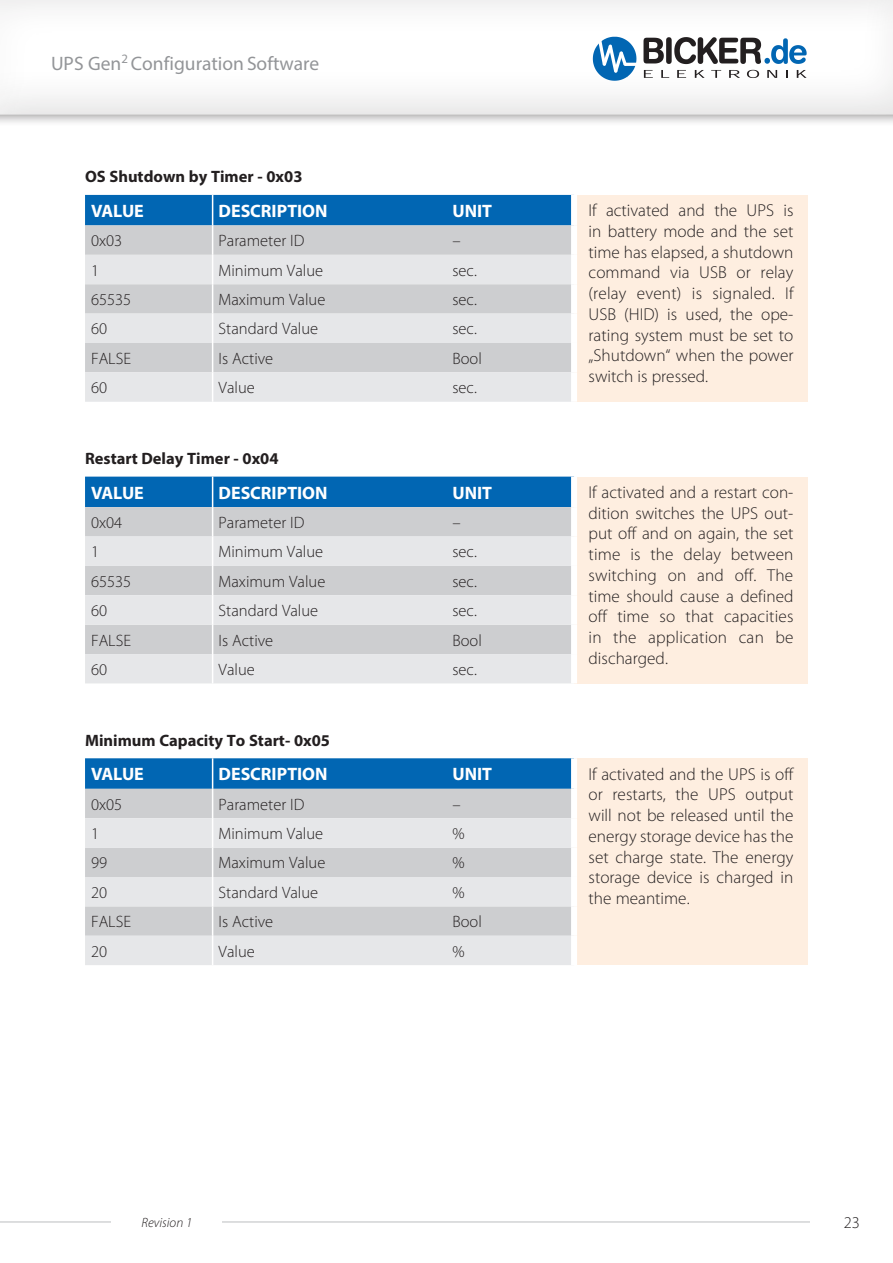
<style>
.page{position:relative;width:893px;height:1263px;background:#fff}
.page>*{position:absolute;margin:0;border:0;box-sizing:border-box;transform-origin:0 0}
.t1{font:19.5px "Myriad Pro";color:#939598}
.t2{font:700 18px "Myriad Pro";color:#fff}
.t3{font:300 17.25px/20.7px "Myriad Pro";color:#231f20;text-align:justify}
.t4{font:300 16.5px "Myriad Pro";color:#231f20}
.t5{font:700 16.5px "Myriad Pro";color:#231f20}
.t6{font:italic 300 13.5px "Myriad Pro";color:#231f20}
</style>
<div class="page">
<div style="left:0;top:0;width:893px;height:127px;background:#231f20;opacity:.5"></div>
<div style="left:0;top:0;width:893px;height:116px;background:#231f20;opacity:.25"></div>
<svg style="left:593px;top:37px;width:214px;height:44px"></svg>
<hr style="left:0;top:1221px;width:829px;height:1px;background:#bcbdc0">
<div style="left:112px;top:1180px;width:110px;height:83px;background:#fff"></div>
<div style="left:810px;top:1180px;width:83px;height:83px;background:#fff"></div>
<div style="left:85px;top:195px;width:486px;height:30px;background:#0166b3"></div>
<div style="left:574px;top:195px;width:234px;height:207px;background:#feeee0"></div>
<div style="left:85px;top:225px;width:486px;height:30px;background:#cdced0"></div>
<svg style="left:85px;top:255px;width:486px;height:147px;background:#dcdddf"></svg>
<hr style="left:212px;top:225px;width:1px;height:30px;background:#fff">
<svg style="left:212px;top:255px;width:1px;height:29px"></svg>
<hr style="left:212px;top:284px;width:1px;height:30px;background:#fff">
<svg style="left:212px;top:314px;width:1px;height:58px"></svg>
<hr style="left:212px;top:372px;width:1px;height:30px;background:#fff">
<hr style="left:212px;top:195px;width:1px;height:30px;background:#fff">
<div style="left:571px;top:195px;width:6px;height:30px;background:#fff"></div>
<div style="left:571px;top:225px;width:6px;height:30px;background:#fff"></div>
<div style="left:571px;top:255px;width:6px;height:29px;background:#fff"></div>
<div style="left:571px;top:284px;width:6px;height:30px;background:#fff"></div>
<div style="left:571px;top:314px;width:6px;height:29px;background:#fff"></div>
<div style="left:571px;top:343px;width:6px;height:29px;background:#fff"></div>
<div style="left:571px;top:372px;width:6px;height:30px;background:#fff"></div>
<div style="left:574px;top:477px;width:234px;height:206px;background:#feeee0"></div>
<svg style="left:85px;top:536px;width:486px;height:147px;background:#dcdddf"></svg>
<svg style="left:85px;top:477px;width:486px;height:59px;background:#6599c1"></svg>
<hr style="left:212px;top:536px;width:1px;height:30px;background:#fff">
<svg style="left:212px;top:566px;width:1px;height:29px"></svg>
<hr style="left:212px;top:595px;width:1px;height:30px;background:#fff">
<svg style="left:212px;top:625px;width:1px;height:58px"></svg>
<hr style="left:212px;top:477px;width:1px;height:30px;background:#fff">
<div style="left:571px;top:477px;width:6px;height:30px;background:#fff"></div>
<div style="left:571px;top:507px;width:6px;height:29px;background:#fff"></div>
<div style="left:571px;top:536px;width:6px;height:30px;background:#fff"></div>
<div style="left:571px;top:566px;width:6px;height:29px;background:#fff"></div>
<div style="left:571px;top:595px;width:6px;height:30px;background:#fff"></div>
<div style="left:571px;top:625px;width:6px;height:29px;background:#fff"></div>
<div style="left:571px;top:654px;width:6px;height:29px;background:#fff"></div>
<div style="left:574px;top:758px;width:234px;height:207px;background:#feeee0"></div>
<svg style="left:85px;top:847px;width:486px;height:118px;background:#d9dadc"></svg>
<svg style="left:85px;top:758px;width:486px;height:89px;background:#90b3ce"></svg>
<hr style="left:212px;top:847px;width:1px;height:30px;background:#fff">
<svg style="left:212px;top:877px;width:1px;height:29px"></svg>
<hr style="left:212px;top:906px;width:1px;height:30px;background:#fff">
<svg style="left:212px;top:936px;width:1px;height:29px"></svg>
<hr style="left:212px;top:758px;width:1px;height:31px;background:#fff">
<div style="left:571px;top:758px;width:6px;height:31px;background:#fff"></div>
<div style="left:571px;top:789px;width:6px;height:29px;background:#fff"></div>
<div style="left:571px;top:818px;width:6px;height:29px;background:#fff"></div>
<div style="left:571px;top:847px;width:6px;height:30px;background:#fff"></div>
<div style="left:571px;top:877px;width:6px;height:29px;background:#fff"></div>
<div style="left:571px;top:906px;width:6px;height:30px;background:#fff"></div>
<div style="left:571px;top:936px;width:6px;height:29px;background:#fff"></div>
<p class="t1" style="left:51px;top:51px;width:270px">UPS Gen<sup>2</sup> Configuration Software</p>
<p class="t5" style="left:85px;top:166px;width:219px">OS Shutdown by Timer - 0x03</p>
<p class="t2" style="left:91px;top:199px;width:54px">VALUE</p>
<p class="t2" style="left:219px;top:199px;width:111px">DESCRIPTION</p>
<p class="t2" style="left:452px;top:199px;width:41px">UNIT</p>
<p class="t3" style="left:589px;top:200px;width:206px">If activated and the UPS is in battery mode and the set time has elapsed, a shutdown command via USB or relay (relay event) is signaled. If USB (HID) is used, the ope&shy;rating system must be set to „Shutdown“ when the power switch is pressed.</p>
<p class="t4" style="left:91px;top:231px;width:33px">0x03</p>
<p class="t4" style="left:219px;top:231px;width:87px">Parameter ID</p>
<p class="t4" style="left:452px;top:231px;width:10px">–</p>
<p class="t4" style="left:91px;top:260px;width:10px">1</p>
<p class="t4" style="left:219px;top:260px;width:106px">Minimum Value</p>
<p class="t4" style="left:452px;top:260px;width:26px">sec.</p>
<p class="t4" style="left:91px;top:290px;width:42px">65535</p>
<p class="t4" style="left:219px;top:290px;width:108px">Maximum Value</p>
<p class="t4" style="left:452px;top:290px;width:26px">sec.</p>
<p class="t4" style="left:91px;top:319px;width:18px">60</p>
<p class="t4" style="left:219px;top:319px;width:101px">Standard Value</p>
<p class="t4" style="left:452px;top:319px;width:26px">sec.</p>
<p class="t4" style="left:91px;top:348px;width:42px">FALSE</p>
<p class="t4" style="left:219px;top:348px;width:56px">Is Active</p>
<p class="t4" style="left:452px;top:348px;width:31px">Bool</p>
<p class="t4" style="left:91px;top:378px;width:18px">60</p>
<p class="t4" style="left:219px;top:378px;width:38px">Value</p>
<p class="t4" style="left:452px;top:378px;width:26px">sec.</p>
<p class="t5" style="left:85px;top:448px;width:195px">Restart Delay Timer - 0x04</p>
<p class="t2" style="left:91px;top:481px;width:54px">VALUE</p>
<p class="t2" style="left:219px;top:481px;width:111px">DESCRIPTION</p>
<p class="t2" style="left:452px;top:481px;width:41px">UNIT</p>
<p class="t3" style="left:589px;top:482px;width:206px">If activated and a restart con&shy;dition switches the UPS out&shy;put off and on again, the set time is the delay between switching on and off. The time should cause a defined off time so that capacities in the application can be discharged.</p>
<p class="t4" style="left:91px;top:513px;width:33px">0x04</p>
<p class="t4" style="left:219px;top:513px;width:87px">Parameter ID</p>
<p class="t4" style="left:452px;top:513px;width:10px">–</p>
<p class="t4" style="left:91px;top:542px;width:10px">1</p>
<p class="t4" style="left:219px;top:542px;width:106px">Minimum Value</p>
<p class="t4" style="left:452px;top:542px;width:26px">sec.</p>
<p class="t4" style="left:91px;top:571px;width:42px">65535</p>
<p class="t4" style="left:219px;top:571px;width:108px">Maximum Value</p>
<p class="t4" style="left:452px;top:571px;width:26px">sec.</p>
<p class="t4" style="left:91px;top:601px;width:18px">60</p>
<p class="t4" style="left:219px;top:601px;width:101px">Standard Value</p>
<p class="t4" style="left:452px;top:601px;width:26px">sec.</p>
<p class="t4" style="left:91px;top:630px;width:42px">FALSE</p>
<p class="t4" style="left:219px;top:630px;width:56px">Is Active</p>
<p class="t4" style="left:452px;top:630px;width:31px">Bool</p>
<p class="t4" style="left:91px;top:659px;width:18px">60</p>
<p class="t4" style="left:219px;top:659px;width:38px">Value</p>
<p class="t4" style="left:452px;top:659px;width:26px">sec.</p>
<p class="t5" style="left:85px;top:729px;width:246px">Minimum Capacity To Start- 0x05</p>
<p class="t2" style="left:91px;top:762px;width:54px">VALUE</p>
<p class="t2" style="left:219px;top:762px;width:111px">DESCRIPTION</p>
<p class="t2" style="left:452px;top:762px;width:41px">UNIT</p>
<p class="t3" style="left:589px;top:763px;width:206px">If activated and the UPS is off or restarts, the UPS output will not be released until the energy storage device has the set charge state. The energy storage device is charged in the meantime.</p>
<p class="t4" style="left:91px;top:794px;width:33px">0x05</p>
<p class="t4" style="left:219px;top:794px;width:87px">Parameter ID</p>
<p class="t4" style="left:452px;top:794px;width:10px">–</p>
<p class="t4" style="left:91px;top:824px;width:10px">1</p>
<p class="t4" style="left:219px;top:824px;width:106px">Minimum Value</p>
<p class="t4" style="left:452px;top:824px;width:14px">%</p>
<p class="t4" style="left:91px;top:853px;width:18px">99</p>
<p class="t4" style="left:219px;top:853px;width:108px">Maximum Value</p>
<p class="t4" style="left:452px;top:853px;width:14px">%</p>
<p class="t4" style="left:91px;top:882px;width:18px">20</p>
<p class="t4" style="left:219px;top:882px;width:101px">Standard Value</p>
<p class="t4" style="left:452px;top:882px;width:14px">%</p>
<p class="t4" style="left:91px;top:912px;width:42px">FALSE</p>
<p class="t4" style="left:219px;top:912px;width:56px">Is Active</p>
<p class="t4" style="left:452px;top:912px;width:31px">Bool</p>
<p class="t4" style="left:91px;top:941px;width:18px">20</p>
<p class="t4" style="left:219px;top:941px;width:38px">Value</p>
<p class="t4" style="left:452px;top:941px;width:14px">%</p>
<p class="t6" style="left:141px;top:1214px;width:52px">Revision 1</p>
<p class="t4" style="left:844px;top:1212px;width:18px">23</p>
</div>
